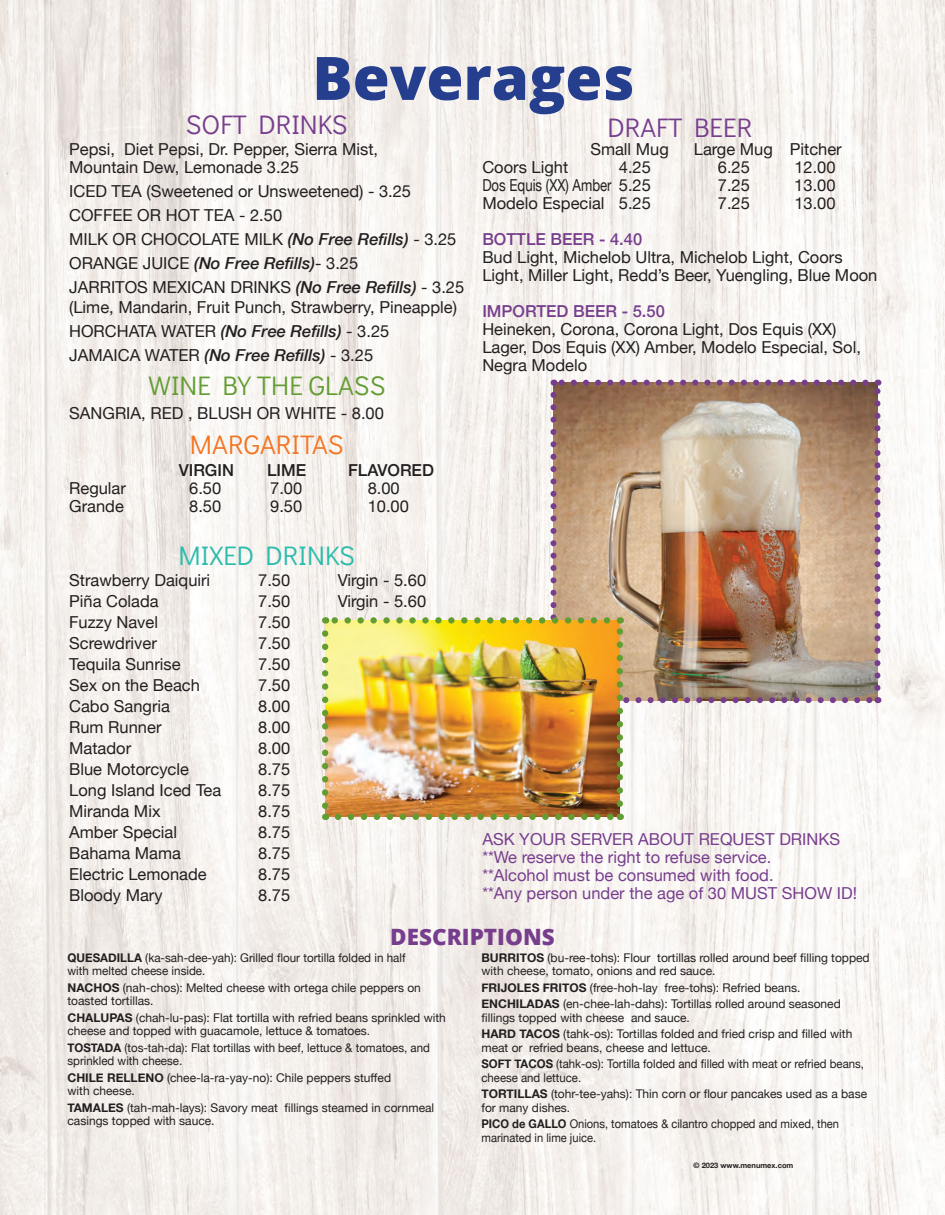
<style>
.page{position:relative;width:945px;height:1215px;background:#fff}
.page>*{position:absolute;margin:0;border:0;box-sizing:border-box;transform-origin:0 0}
.titulo{font:800 60px "Open Sans";color:#253f8e}
.platos{font:27px "Didact Gothic";color:#773e8d}
.platos-2{font:27px "Didact Gothic";color:#639d32}
.platos-3{font:27px "Didact Gothic";color:#2abcac}
.platos-4{font:27px "Didact Gothic";color:#f47521}
.titulo-2{font:800 22.5px "Open Sans";color:#773e8d}
.descripciones{font:16.5px/18px "Helvetica Neue";color:#231f20}
.descripciones-2{font:16.5px "Helvetica Neue";color:#773e8d}
.descripciones-3{font:500 16.5px "Helvetica Neue";color:#773e8d}
.descripciones-4{font:16.5px "Helvetica Neue";color:#231f20;scale:.8 1}
.descripciones-5{font:500 16.5px "Helvetica Neue";color:#231f20}
.descripciones-6{font:12px/13.5px "Helvetica Neue";color:#231f20}
.descripciones-7{font:12px/13.5px "Helvetica Neue";color:#231f20;scale:.96 1}
.descripciones-8{font:12px/13.5px "Helvetica Neue";color:#231f20;scale:.95 1}
.descripciones-9{font:12px/13.5px "Helvetica Neue";color:#231f20;scale:.93 1}
.t1{font:700 7.5px "Helvetica Neue";color:#231f20}
.s1{font-weight:500;font-style:italic}
.s2{font-weight:700}
</style>
<div class="page">
<img style="left:0;top:0;width:945px;height:1215px">
<img style="left:322px;top:380px;width:558px;height:440px">
<p class="titulo" style="left:312px;top:32px;width:324px">Beverages</p>
<p class="platos" style="left:186px;top:104px;width:163px">SOFT DRINKS</p>
<p class="descripciones" style="left:69px;top:141px;width:310px">Pepsi, Diet Pepsi, Dr. Pepper, Sierra Mist,</p>
<p class="descripciones" style="left:69px;top:159px;width:231px">Mountain Dew, Lemonade 3.25</p>
<p class="descripciones" style="left:69px;top:184px;width:343px">ICED TEA (Sweetened or Unsweetened) - 3.25</p>
<p class="descripciones" style="left:69px;top:208px;width:215px">COFFEE OR HOT TEA - 2.50</p>
<p class="descripciones" style="left:69px;top:232px;width:389px">MILK OR CHOCOLATE MILK <span class="s1">(No Free Refills)</span> - 3.25</p>
<p class="descripciones" style="left:69px;top:256px;width:291px">ORANGE JUICE <span class="s1">(No Free Refills)</span>- 3.25</p>
<p class="descripciones" style="left:69px;top:280px;width:397px">JARRITOS MEXICAN DRINKS <span class="s1">(No Free Refills)</span> - 3.25</p>
<p class="descripciones" style="left:69px;top:299px;width:389px">(Lime, Mandarin, Fruit Punch, Strawberry, Pineapple)</p>
<p class="descripciones" style="left:69px;top:323px;width:322px">HORCHATA WATER <span class="s1">(No Free Refills)</span> - 3.25</p>
<p class="descripciones" style="left:69px;top:347px;width:306px">JAMAICA WATER <span class="s1">(No Free Refills)</span> - 3.25</p>
<p class="platos-2" style="left:148px;top:365px;width:239px">WINE BY THE GLASS</p>
<p class="descripciones" style="left:69px;top:405px;width:316px">SANGRIA, RED , BLUSH OR WHITE - 8.00</p>
<p class="platos-4" style="left:190px;top:423px;width:155px">MARGARITAS</p>
<p class="descripciones-5" style="left:179px;top:457px;width:57px">VIRGIN</p>
<p class="descripciones-5" style="left:267px;top:457px;width:41px">LIME</p>
<p class="descripciones-5" style="left:348px;top:457px;width:87px">FLAVORED</p>
<p class="descripciones" style="left:69px;top:480px;width:58px">Regular</p>
<p class="descripciones" style="left:189px;top:480px;width:34px">6.50</p>
<p class="descripciones" style="left:270px;top:480px;width:34px">7.00</p>
<p class="descripciones" style="left:368px;top:480px;width:34px">8.00</p>
<p class="descripciones" style="left:69px;top:498px;width:56px">Grande</p>
<p class="descripciones" style="left:189px;top:498px;width:34px">8.50</p>
<p class="descripciones" style="left:270px;top:498px;width:34px">9.50</p>
<p class="descripciones" style="left:368px;top:498px;width:43px">10.00</p>
<p class="platos-3" style="left:179px;top:534px;width:178px">MIXED DRINKS</p>
<p class="descripciones" style="left:69px;top:572px;width:143px">Strawberry Daiquiri</p>
<p class="descripciones" style="left:258px;top:572px;width:34px">7.50</p>
<p class="descripciones" style="left:338px;top:572px;width:90px">Virgin - 5.60</p>
<p class="descripciones" style="left:69px;top:593px;width:91px">Piña Colada</p>
<p class="descripciones" style="left:258px;top:593px;width:34px">7.50</p>
<p class="descripciones" style="left:338px;top:593px;width:90px">Virgin - 5.60</p>
<p class="descripciones" style="left:69px;top:614px;width:90px">Fuzzy Navel</p>
<p class="descripciones" style="left:258px;top:614px;width:34px">7.50</p>
<p class="descripciones" style="left:69px;top:635px;width:89px">Screwdriver</p>
<p class="descripciones" style="left:258px;top:635px;width:34px">7.50</p>
<p class="descripciones" style="left:69px;top:656px;width:113px">Tequila Sunrise</p>
<p class="descripciones" style="left:258px;top:656px;width:34px">7.50</p>
<p class="descripciones" style="left:69px;top:677px;width:132px">Sex on the Beach</p>
<p class="descripciones" style="left:258px;top:677px;width:34px">7.50</p>
<p class="descripciones" style="left:69px;top:698px;width:102px">Cabo Sangria</p>
<p class="descripciones" style="left:258px;top:698px;width:34px">8.00</p>
<p class="descripciones" style="left:69px;top:719px;width:94px">Rum Runner</p>
<p class="descripciones" style="left:258px;top:719px;width:34px">8.00</p>
<p class="descripciones" style="left:69px;top:740px;width:64px">Matador</p>
<p class="descripciones" style="left:258px;top:740px;width:34px">8.00</p>
<p class="descripciones" style="left:69px;top:761px;width:121px">Blue Motorcycle</p>
<p class="descripciones" style="left:258px;top:761px;width:34px">8.75</p>
<p class="descripciones" style="left:69px;top:782px;width:154px">Long Island Iced Tea</p>
<p class="descripciones" style="left:258px;top:782px;width:34px">8.75</p>
<p class="descripciones" style="left:69px;top:803px;width:93px">Miranda Mix</p>
<p class="descripciones" style="left:258px;top:803px;width:34px">8.75</p>
<p class="descripciones" style="left:69px;top:824px;width:109px">Amber Special</p>
<p class="descripciones" style="left:258px;top:824px;width:34px">8.75</p>
<p class="descripciones" style="left:69px;top:845px;width:113px">Bahama Mama</p>
<p class="descripciones" style="left:258px;top:845px;width:34px">8.75</p>
<p class="descripciones" style="left:69px;top:866px;width:139px">Electric Lemonade</p>
<p class="descripciones" style="left:258px;top:866px;width:34px">8.75</p>
<p class="descripciones" style="left:69px;top:887px;width:95px">Bloody Mary</p>
<p class="descripciones" style="left:258px;top:887px;width:34px">8.75</p>
<p class="platos" style="left:607px;top:107px;width:147px">DRAFT BEER</p>
<p class="descripciones" style="left:590px;top:141px;width:80px">Small Mug</p>
<p class="descripciones" style="left:694px;top:141px;width:149px">Large Mug Pitcher</p>
<p class="descripciones" style="left:482px;top:159px;width:87px">Coors Light</p>
<p class="descripciones" style="left:619px;top:159px;width:34px">4.25</p>
<p class="descripciones" style="left:718px;top:159px;width:34px">6.25</p>
<p class="descripciones" style="left:794px;top:159px;width:43px">12.00</p>
<p class="descripciones-4" style="left:482px;top:174px;width:212px">Dos Equis (XX) Amber 5.25</p>
<p class="descripciones" style="left:718px;top:177px;width:34px">7.25</p>
<p class="descripciones" style="left:794px;top:177px;width:43px">13.00</p>
<p class="descripciones" style="left:482px;top:195px;width:170px">Modelo Especial 5.25</p>
<p class="descripciones" style="left:718px;top:195px;width:34px">7.25</p>
<p class="descripciones" style="left:794px;top:195px;width:43px">13.00</p>
<p class="descripciones-3" style="left:482px;top:226px;width:161px">BOTTLE BEER - 4.40</p>
<p class="descripciones" style="left:482px;top:249px;width:397px">Bud Light, Michelob Ultra, Michelob Light, Coors<br>Light, Miller Light, Redd’s Beer, Yuengling, Blue Moon</p>
<p class="descripciones-3" style="left:482px;top:298px;width:184px">IMPORTED BEER - 5.50</p>
<p class="descripciones" style="left:482px;top:321px;width:380px">Heineken, Corona, Corona Light, Dos Equis (XX)<br>Lager, Dos Equis (XX) Amber, Modelo Especial, Sol,</p>
<p class="descripciones" style="left:482px;top:358px;width:106px">Negra Modelo</p>
<p class="descripciones-2" style="left:482px;top:828px;width:359px">ASK YOUR SERVER ABOUT REQUEST DRINKS</p>
<p class="descripciones-2" style="left:482px;top:846px;width:291px">**We reserve the right to refuse service.</p>
<p class="descripciones-2" style="left:482px;top:864px;width:293px">**Alcohol must be consumed with food.</p>
<p class="descripciones-2" style="left:482px;top:882px;width:376px">**Any person under the age of 30 MUST SHOW ID!</p>
<p class="titulo-2" style="left:390px;top:920px;width:166px">DESCRIPTIONS</p>
<p class="descripciones-6" style="left:68px;top:952px;width:340px"><span class="s2">QUESADILLA</span> (ka-sah-dee-yah): Grilled flour tortilla folded in half</p>
<p class="descripciones-6" style="left:68px;top:965px;width:139px">with melted cheese inside.</p>
<p class="descripciones-6" style="left:68px;top:982px;width:355px"><span class="s2">NACHOS</span> (nah-chos): Melted cheese with ortega chile peppers on</p>
<p class="descripciones-6" style="left:68px;top:995px;width:88px">toasted tortillas.</p>
<p class="descripciones-6" style="left:68px;top:1012px;width:380px"><span class="s2">CHALUPAS</span> (chah-lu-pas): Flat tortilla with refried beans sprinkled with cheese and topped with guacamole, lettuce &amp; tomatoes.</p>
<p class="descripciones-7" style="left:68px;top:1042px;width:379px"><span class="s2">TOSTADA</span> (tos-tah-da): Flat tortillas with beef, lettuce &amp; tomatoes, and sprinkled with cheese.</p>
<p class="descripciones-6" style="left:68px;top:1072px;width:325px"><span class="s2">CHILE RELLENO</span> (chee-la-ra-yay-no): Chile peppers stuffed</p>
<p class="descripciones-6" style="left:68px;top:1085px;width:69px">with cheese.</p>
<p class="descripciones-6" style="left:68px;top:1102px;width:368px"><span class="s2">TAMALES</span> (tah-mah-lays): Savory meat fillings steamed in cornmeal casings topped with sauce.</p>
<p class="descripciones-6" style="left:482px;top:952px;width:390px"><span class="s2">BURRITOS</span> (bu-ree-tohs): Flour tortillas rolled around beef filling topped with cheese, tomato, onions and red sauce.</p>
<p class="descripciones-6" style="left:482px;top:982px;width:320px"><span class="s2">FRIJOLES FRITOS</span> (free-hoh-lay free-tohs): Refried beans.</p>
<p class="descripciones-6" style="left:482px;top:998px;width:361px"><span class="s2">ENCHILADAS</span> (en-chee-lah-dahs): Tortillas rolled around seasoned fillings topped with cheese and sauce.</p>
<p class="descripciones-6" style="left:482px;top:1028px;width:372px"><span class="s2">HARD TACOS</span> (tahk-os): Tortillas folded and fried crisp and filled with meat or refried beans, cheese and lettuce.</p>
<p class="descripciones-8" style="left:482px;top:1058px;width:404px"><span class="s2">SOFT TACOS</span> (tahk-os): Tortilla folded and filled with meat or refried beans, cheese and lettuce.</p>
<p class="descripciones-6" style="left:481px;top:1088px;width:387px"><span class="s2">TORTILLAS</span> (tohr-tee-yahs): Thin corn or flour pancakes used as a base for many dishes.</p>
<p class="descripciones-9" style="left:481px;top:1118px;width:386px"><span class="s2">PICO de GALLO</span> Onions, tomatoes &amp; cilantro chopped and mixed, then marinated in lime juice.</p>
<p class="t1" style="left:694px;top:1160px;width:101px">© 2023 www.menumex.com</p>
</div>
